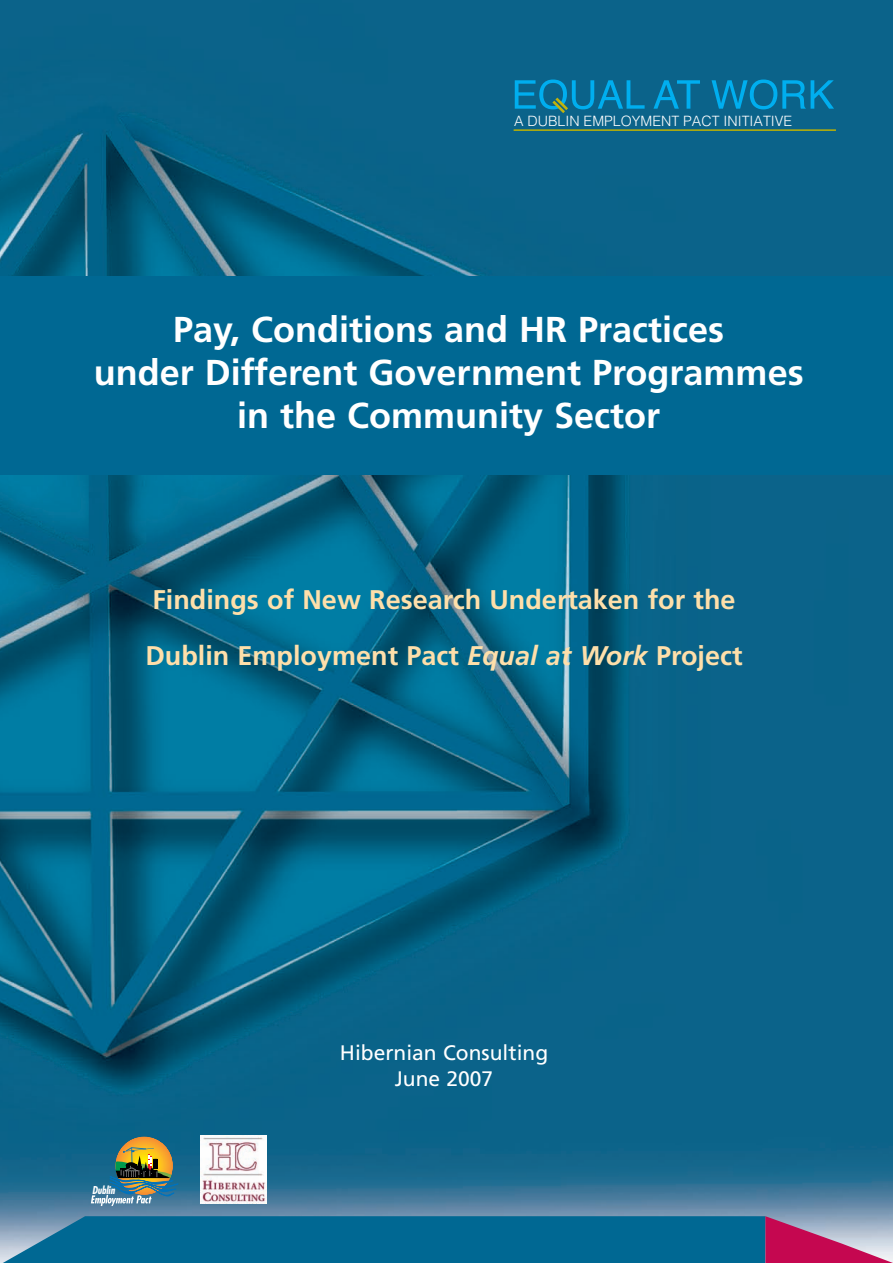
<style>
.page{position:relative;width:893px;height:1263px;background:#fff}
.page>*{position:absolute;margin:0;border:0;box-sizing:border-box;transform-origin:0 0}
.t1{font:700 36px/43.2px "Frutiger";color:#fff;text-align:center}
.t2{font:700 27px/55.5px "Frutiger";color:#fedfaa}
.t3{font:21px/25.2px "Frutiger";color:#fff;text-align:center}
.t4{font:300 14.25px "Helvetica";color:#fff}
.t5{font:italic 700 condensed 10.65px "Futura";color:#fff}
.s1{font-style:italic}
</style>
<div class="page">
<img style="left:0;top:0;width:893px;height:1216px">
<div style="left:0;top:276px;width:893px;height:199px;background:#006893"></div>
<svg style="left:0;top:1216px;width:893px;height:47px;background:#226a95"></svg>
<svg style="left:653px;top:80px;width:47px;height:29px"></svg>
<svg style="left:711px;top:80px;width:123px;height:29px;background:#077dad"></svg>
<svg style="left:515px;top:80px;width:130px;height:33px;background:#0b79a3"></svg>
<svg style="left:514px;top:128px;width:322px;height:4px"></svg>
<img style="left:116px;top:1137px;width:57px;height:57px;border-radius:50%">
<svg style="left:91px;top:1147px;width:87px;height:59px;background:#5f7c70"></svg>
<img style="left:200px;top:1135px;width:66px;height:68px">
<p class="t4" style="left:514px;top:112px;width:280px">A DUBLIN EMPLOYMENT PACT INITIATIVE</p>
<p class="t1" style="left:94px;top:310px;width:711px">Pay, Conditions and HR Practices<br>under Different Government Programmes in the Community Sector</p>
<p class="t2" style="left:145px;top:574px;width:599px">Findings of New Research Undertaken for the<br>Dublin Employment Pact <span class="s1">Equal at Work</span> Project</p>
<p class="t5" style="left:92px;top:1185px;width:24px">Dublin</p>
<p class="t3" style="left:340px;top:1042px;width:210px">Hibernian Consulting<br>June 2007</p>
</div>
